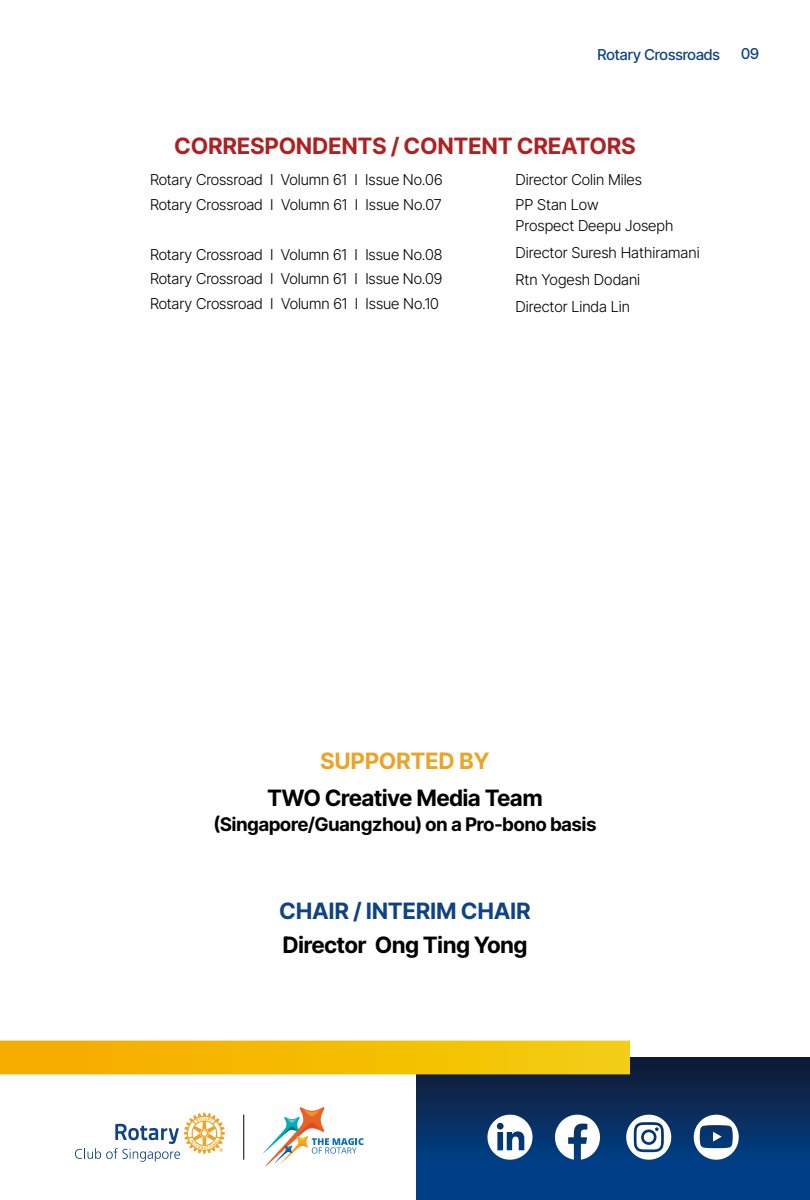
<style>
.page{position:relative;width:810px;height:1200px;background:#fff}
.page>*{position:absolute;margin:0;border:0;box-sizing:border-box;transform-origin:0 0}
.t1{font:700 22.5px "Inter Tight";color:#000}
.t2{font:700 22.5px "Inter Tight";letter-spacing:.015em;color:#ae2123}
.t3{font:700 22.5px "Inter Tight";letter-spacing:.015em;color:#0f4287}
.t4{font:700 22.5px "Inter Tight";letter-spacing:.015em;color:#eda326}
.t5{font:700 18.75px "Inter Tight";color:#000}
.t6{font:300 15px/24.8px "Inter Tight";letter-spacing:-.005em;color:#000}
.t7{font:500 15px "Inter Tight";color:#0f4287}
</style>
<div class="page">
<svg style="left:416px;top:1058px;width:394px;height:142px;background:#073167"></svg>
<svg style="left:488px;top:1114px;width:45px;height:46px"></svg>
<svg style="left:555px;top:1115px;width:45px;height:45px"></svg>
<svg style="left:626px;top:1114px;width:45px;height:46px"></svg>
<svg style="left:694px;top:1114px;width:45px;height:46px"></svg>
<svg style="left:262px;top:1107px;width:102px;height:60px"></svg>
<svg style="left:75px;top:1113px;width:150px;height:49px"></svg>
<hr style="left:244px;top:1115px;width:1px;height:45px;background:#000">
<svg style="left:0;top:1041px;width:630px;height:33px;background:#f5bb03"></svg>
<p class="t7" style="left:598px;top:44px;width:124px">Rotary Crossroads</p>
<p class="t7" style="left:741px;top:43px;width:19px">09</p>
<h1 class="t2" style="left:175px;top:129px;width:462px">CORRESPONDENTS / CONTENT CREATORS</h1>
<p class="t6" style="left:150px;top:167px;width:294px">Rotary Crossroad I Volumn 61 I Issue No.06<br>Rotary Crossroad I Volumn 61 I Issue No.07</p>
<p class="t6" style="left:150px;top:242px;width:294px;text-align:justify">Rotary Crossroad I Volumn 61 I Issue No.08<br>Rotary Crossroad I Volumn 61 I Issue No.09<br>Rotary Crossroad I Volumn 61 I Issue No.10</p>
<p class="t6" style="left:516px;top:167px;width:128px">Director Colin Miles<br>PP Stan Low</p>
<p class="t6" style="left:516px;top:212px;width:186px;line-height:27px">Prospect Deepu Joseph<br>Director Suresh Hathiramani<br>Rtn Yogesh Dodani<br>Director Linda Lin</p>
<h1 class="t4" style="left:321px;top:744px;width:170px">SUPPORTED BY</h1>
<h1 class="t1" style="left:267px;top:781px;width:277px">TWO Creative Media Team</h1>
<p class="t5" style="left:214px;top:810px;width:384px">(Singapore/Guangzhou) on a Pro-bono basis</p>
<h1 class="t3" style="left:279px;top:894px;width:253px">CHAIR / INTERIM CHAIR</h1>
<h1 class="t1" style="left:283px;top:928px;width:246px">Director Ong Ting Yong</h1>
</div>
